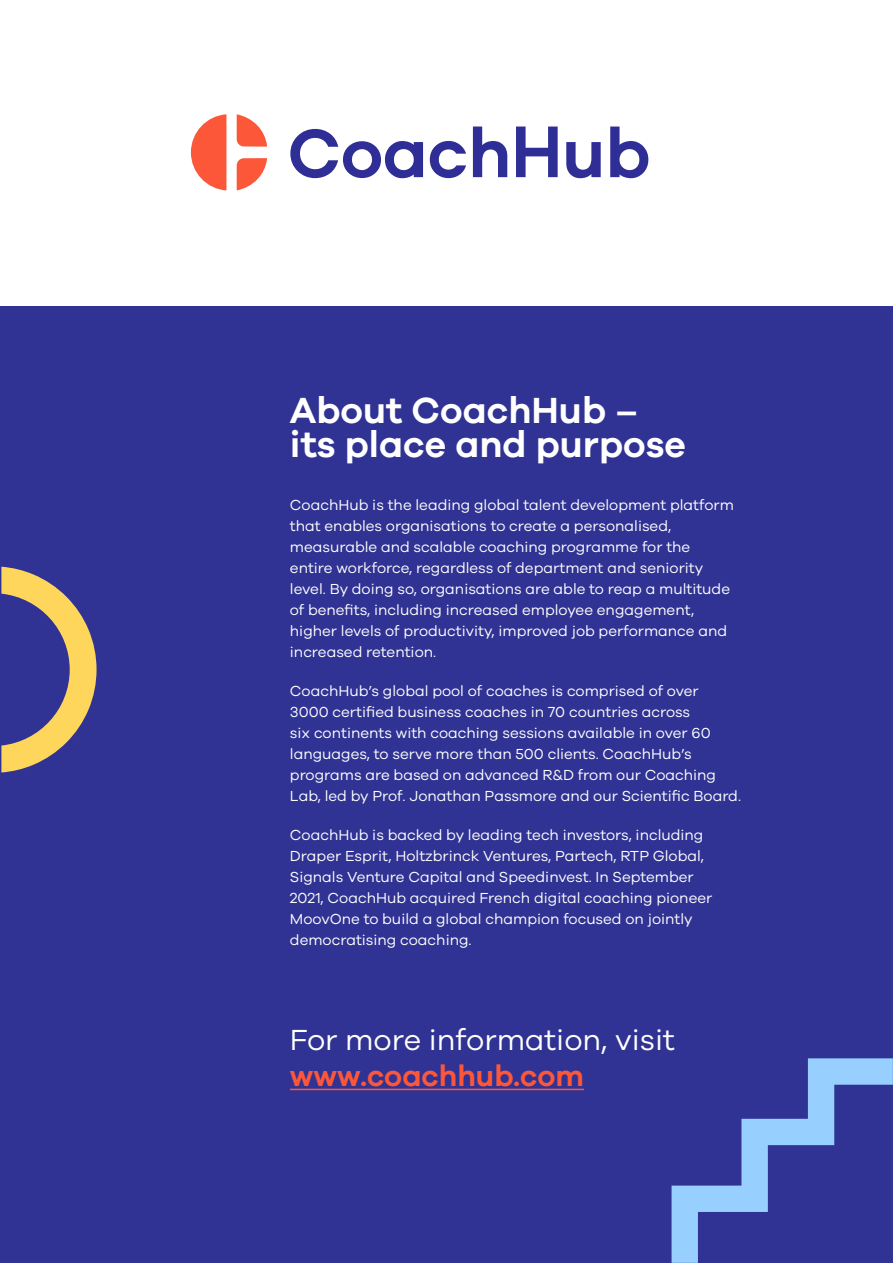
<style>
.page{position:relative;width:893px;height:1263px;background:#fff}
.page>*{position:absolute;margin:0;border:0;box-sizing:border-box;transform-origin:0 0}
.t1{font:600 37.5px/34.5px "Galano Grotesque";color:#fff}
.t2{font:30px "Galano Grotesque";color:#fff}
.t3{font:600 30px "Galano Grotesque";color:#fc5739}
.t4{font:15px/21px "Galano Grotesque";color:#fff}
</style>
<div class="page">
<div style="left:0;top:306px;width:893px;height:957px;background:#303393"></div>
<hr style="left:290px;top:1089px;width:294px;height:1px;background:#fc5739">
<svg style="left:473px;top:127px;width:34px;height:50px"></svg>
<svg style="left:516px;top:127px;width:42px;height:50px"></svg>
<svg style="left:566px;top:142px;width:35px;height:36px"></svg>
<svg style="left:610px;top:127px;width:38px;height:51px"></svg>
<svg style="left:191px;top:114px;width:35px;height:76px"></svg>
<svg style="left:237px;top:114px;width:30px;height:33px"></svg>
<svg style="left:237px;top:158px;width:30px;height:32px"></svg>
<svg style="left:290px;top:129px;width:133px;height:49px"></svg>
<svg style="left:430px;top:141px;width:36px;height:37px"></svg>
<svg style="left:672px;top:1058px;width:221px;height:205px"></svg>
<svg style="left:1px;top:567px;width:96px;height:205px"></svg>
<h1 class="t1" style="left:290px;top:392px;width:398px">About CoachHub – its place and purpose</h1>
<p class="t4" style="left:290px;top:494px;width:445px">CoachHub is the leading global talent development platform that enables organisations to create a personalised, measurable and scalable coaching programme for the entire workforce, regardless of department and seniority level. By doing so, organisations are able to reap a multitude of benefits, including increased employee engagement, higher levels of productivity, improved job performance and increased retention.</p>
<p class="t4" style="left:290px;top:680px;width:453px">CoachHub’s global pool of coaches is comprised of over 3000 certified business coaches in 70 countries across<br>six continents with coaching sessions available in over 60 languages, to serve more than 500 clients. CoachHub’s programs are based on advanced R&amp;D from our Coaching Lab, led by Prof. Jonathan Passmore and our Scientific Board.</p>
<p class="t4" style="left:290px;top:824px;width:424px">CoachHub is backed by leading tech investors, including Draper Esprit, Holtzbrinck Ventures, Partech, RTP Global, Signals Venture Capital and Speedinvest. In September 2021, CoachHub acquired French digital coaching pioneer MoovOne to build a global champion focused on jointly democratising coaching.</p>
<h2 class="t2" style="left:290px;top:1022px;width:386px">For more information, visit</h2>
<h2 class="t3" style="left:290px;top:1058px;width:295px">www.coachhub.com</h2>
</div>
